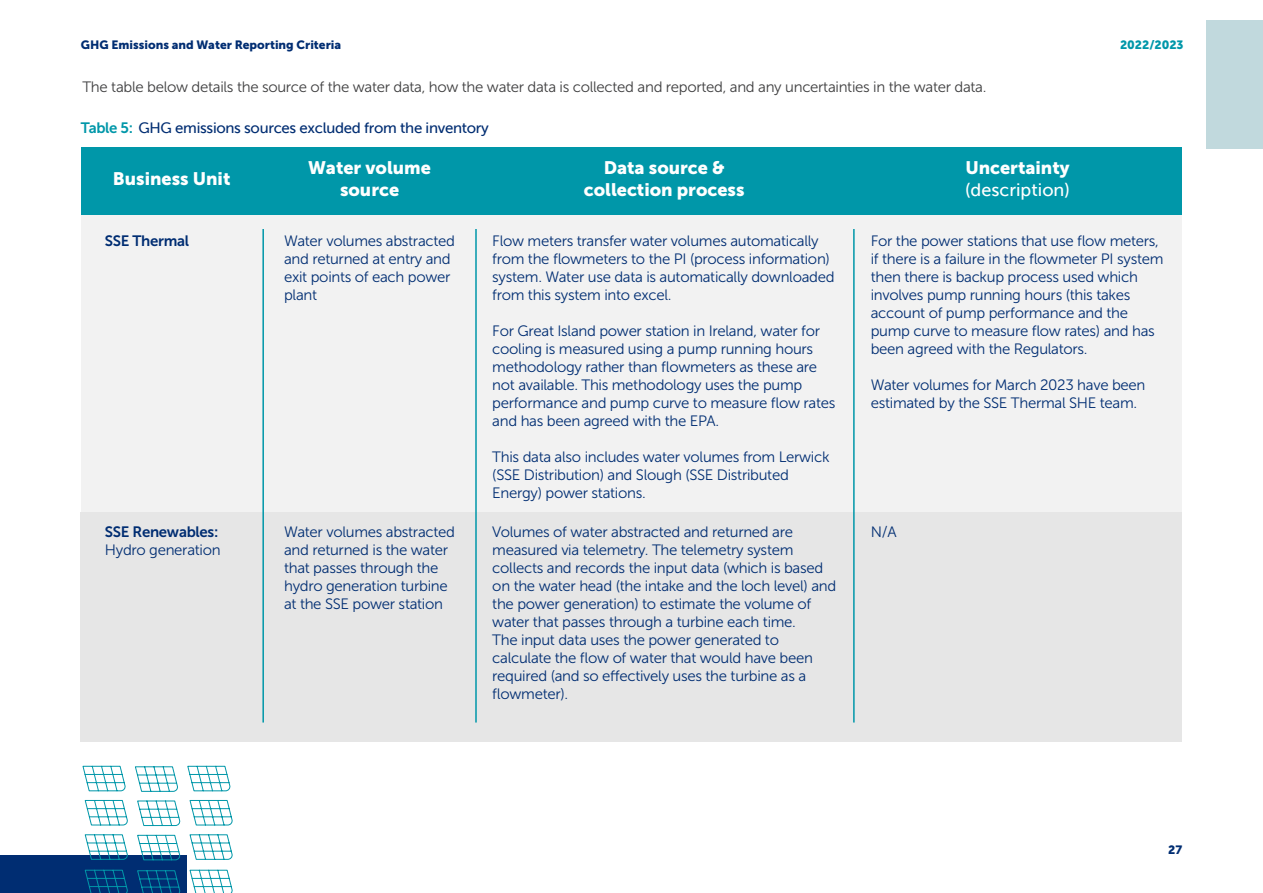
<style>
.page{position:relative;width:1263px;height:893px;background:#fff}
.page>*{position:absolute;margin:0;border:0;box-sizing:border-box;transform-origin:0 0}
.t1{font:18px "Museo Sans 900";color:#fff}
.t2{font:18px "Museo Sans 500";color:#fff}
.Intro_para{font:15px/18px "Museo Sans 300";letter-spacing:-.02em;color:#002d72}
.bullet{font:15px "Museo Sans 300";letter-spacing:-.02em;color:#3e3e3f}
.Intro_para-2{font:15px "Museo Sans 500";letter-spacing:-.02em;color:#002d72}
.Intro_para-3{font:15px "Museo Sans 700";letter-spacing:-.02em;color:#002d72}
.t3{font:12px "Museo Sans 900";color:#002d72}
.t4{font:12px "Museo Sans 900";color:#0097a9}
.s1{font-family:"Museo Sans 700";color:#0097a9}
.s2{font-family:"Museo Sans 700"}
</style>
<div class="page">
<div style="left:1206px;top:20px;width:57px;height:128px;background:#c1d9dd"></div>
<div style="left:1px;top:855px;width:186px;height:38px;background:#002d72"></div>
<svg style="left:82px;top:765px;width:151px;height:128px"></svg>
<div style="left:81px;top:147px;width:1101px;height:595px;background:#f2f2f2"></div>
<div style="left:81px;top:147px;width:1101px;height:67px;background:#0097a9"></div>
<div style="left:81px;top:513px;width:1101px;height:229px;background:#e6e6e6"></div>
<hr style="left:475px;top:229px;width:2px;height:493px;background:#0097a9">
<hr style="left:853px;top:229px;width:2px;height:493px;background:#0097a9">
<hr style="left:262px;top:229px;width:2px;height:493px;background:#0097a9">
<p class="t3" style="left:81px;top:38px;width:262px">GHG Emissions and Water Reporting Criteria</p>
<p class="t4" style="left:1120px;top:38px;width:65px">2022/2023</p>
<p class="bullet" style="left:82px;top:79px;width:905px">The table below details the source of the water data, how the water data is collected and reported, and any uncertainties in the water data.</p>
<p class="Intro_para-2" style="left:81px;top:120px;width:409px"><span class="s1">Table 5:</span> GHG emissions sources excluded from the inventory</p>
<p class="t1" style="left:113px;top:169px;width:119px">Business Unit</p>
<p class="Intro_para-3" style="left:105px;top:233px;width:86px">SSE Thermal</p>
<p class="Intro_para" style="left:105px;top:523px;width:117px"><span class="s2">SSE Renewables:<br></span>Hydro generation</p>
<p class="t1" style="left:308px;top:158px;width:124px">Water volume</p>
<p class="t1" style="left:340px;top:179px;width:61px">source</p>
<p class="Intro_para" style="left:284px;top:232px;width:172px">Water volumes abstracted and returned at entry and exit points of each power plant</p>
<p class="Intro_para" style="left:284px;top:523px;width:172px">Water volumes abstracted and returned is the water that passes through the hydro generation turbine at the SSE power station</p>
<p class="t1" style="left:604px;top:158px;width:123px">Data source &amp;</p>
<p class="t1" style="left:584px;top:179px;width:162px">collection process</p>
<p class="Intro_para" style="left:492px;top:232px;width:344px">Flow meters transfer water volumes automatically from the flowmeters to the PI (process information) system. Water use data is automatically downloaded from this system into excel.</p>
<p class="Intro_para" style="left:492px;top:322px;width:345px">For Great Island power station in Ireland, water for cooling is measured using a pump running hours methodology rather than flowmeters as these are not available. This methodology uses the pump performance and pump curve to measure flow rates and has been agreed with the EPA.</p>
<p class="Intro_para" style="left:492px;top:448px;width:339px">This data also includes water volumes from Lerwick (SSE Distribution) and Slough (SSE Distributed<br>Energy) power stations.</p>
<p class="Intro_para" style="left:492px;top:523px;width:345px">Volumes of water abstracted and returned are measured via telemetry. The telemetry system collects and records the input data (which is based on the water head (the intake and the loch level) and the power generation) to estimate the volume of water that passes through a turbine each time.</p>
<p class="Intro_para" style="left:492px;top:631px;width:322px">The input data uses the power generated to calculate the flow of water that would have been required (and so effectively uses the turbine as a flowmeter).</p>
<p class="t1" style="left:965px;top:158px;width:106px">Uncertainty</p>
<p class="t2" style="left:965px;top:180px;width:106px">(description)</p>
<p class="Intro_para" style="left:871px;top:232px;width:294px">For the power stations that use flow meters, if there is a failure in the flowmeter PI system then there is backup process used which involves pump running hours (this takes account of pump performance and the pump curve to measure flow rates) and has been agreed with the Regulators.</p>
<p class="Intro_para" style="left:871px;top:376px;width:276px">Water volumes for March 2023 have been estimated by the SSE Thermal SHE team.</p>
<p class="Intro_para" style="left:871px;top:523px;width:27px">N/A</p>
<p class="t3" style="left:1168px;top:843px;width:16px">27</p>
</div>
